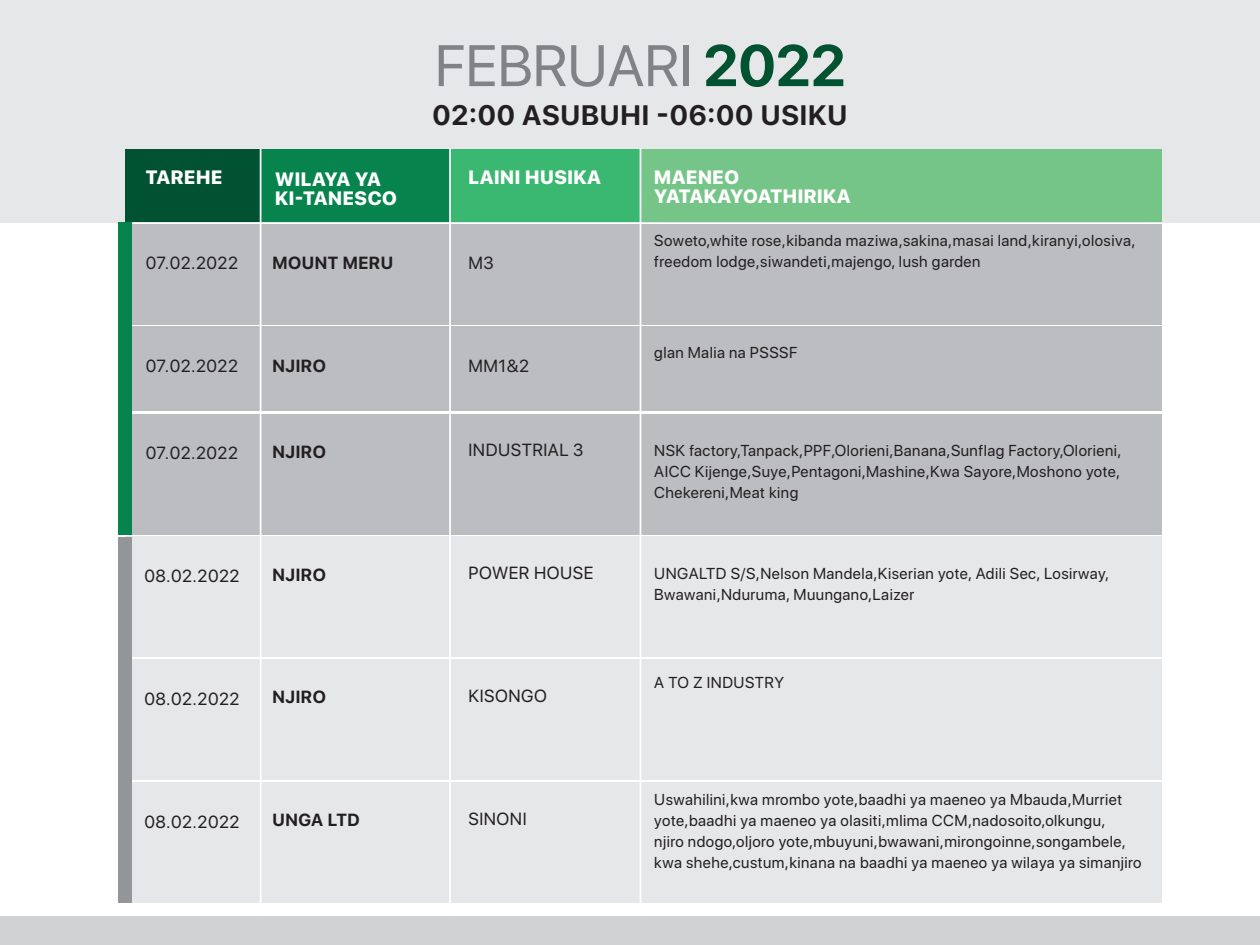
<style>
.page{position:relative;width:1260px;height:945px;background:#fff}
.page>*{position:absolute;margin:0;border:0;box-sizing:border-box;transform-origin:0 0}
.t1{font:58.1px "SF Pro Display";color:#808285}
.t2{font:700 28px "SF Pro Display";letter-spacing:.03em;color:#231f20}
.t3{font:800 19.25px/19.2px "SF Pro Display";letter-spacing:.03em;color:#fff}
.t4{font:17.5px "SF Pro Display";letter-spacing:.03em;color:#231f20}
.t5{font:700 17.5px "SF Pro Display";letter-spacing:.03em;color:#231f20}
.t6{font:15.75px/21px "SF Pro Display";letter-spacing:.03em;color:#231f20}
.s1{font-weight:700;color:#015230}
</style>
<div class="page">
<div style="left:0;top:0;width:1260px;height:222px;background:#e6e7e9"></div>
<div style="left:0;top:917px;width:1260px;height:28px;background:#d1d2d4"></div>
<div style="left:125px;top:149px;width:137px;height:73px;background:#015230"></div>
<div style="left:125px;top:224px;width:1037px;height:101px;background:#bcbdc0"></div>
<div style="left:125px;top:326px;width:1037px;height:85px;background:#bcbdc0"></div>
<div style="left:125px;top:414px;width:1037px;height:120px;background:#bcbdc0"></div>
<div style="left:125px;top:537px;width:1037px;height:120px;background:#e6e7e9"></div>
<div style="left:125px;top:660px;width:1037px;height:120px;background:#e6e7e9"></div>
<div style="left:125px;top:782px;width:1037px;height:121px;background:#e6e7e9"></div>
<div style="left:450px;top:149px;width:190px;height:73px;background:#3ab771"></div>
<div style="left:640px;top:149px;width:522px;height:73px;background:#76c588"></div>
<div style="left:261px;top:149px;width:189px;height:73px;background:#07844d"></div>
<hr style="left:260px;top:149px;width:1px;height:767px;background:#fff">
<hr style="left:449px;top:149px;width:2px;height:767px;background:#fff">
<hr style="left:640px;top:149px;width:1px;height:767px;background:#fff">
<div style="left:119px;top:222px;width:13px;height:312px;background:#07844d"></div>
<div style="left:119px;top:537px;width:13px;height:366px;background:#939598"></div>
<p class="t3" style="left:146px;top:166px;width:78px">TAREHE</p>
<p class="t3" style="left:275px;top:168px;width:123px">WILAYA YA<br>KI-TANESCO</p>
<h1 class="t1" style="left:435px;top:20px;width:412px">FEBRUARI <span class="s1">2022</span></h1>
<h2 class="t2" style="left:432px;top:99px;width:416px">02:00 ASUBUHI -06:00 USIKU</h2>
<p class="t3" style="left:469px;top:166px;width:134px">LAINI HUSIKA</p>
<p class="t3" style="left:654px;top:166px;width:198px">MAENEO<br>YATAKAYOATHIRIKA</p>
<p class="t4" style="left:146px;top:249px;width:94px">07.02.2022</p>
<p class="t5" style="left:272px;top:253px;width:122px">MOUNT MERU</p>
<p class="t4" style="left:469px;top:249px;width:27px">M3</p>
<p class="t4" style="left:146px;top:352px;width:94px">07.02.2022</p>
<p class="t5" style="left:272px;top:355px;width:55px">NJIRO</p>
<p class="t4" style="left:469px;top:352px;width:62px">MM1&amp;2</p>
<p class="t6" style="left:654px;top:230px;width:483px">Soweto,white rose,kibanda maziwa,sakina,masai land,kiranyi,olosiva, freedom lodge,siwandeti,majengo, lush garden</p>
<p class="t6" style="left:654px;top:341px;width:145px">glan Malia na PSSSF</p>
<p class="t4" style="left:146px;top:440px;width:94px">07.02.2022</p>
<p class="t5" style="left:272px;top:441px;width:55px">NJIRO</p>
<p class="t4" style="left:469px;top:436px;width:117px">INDUSTRIAL 3</p>
<p class="t6" style="left:654px;top:440px;width:469px;text-align:justify">NSK factory,Tanpack,PPF,Olorieni,Banana,Sunflag Factory,Olorieni, AICC Kijenge,Suye,Pentagoni,Mashine,Kwa Sayore,Moshono yote, Chekereni,Meat king</p>
<p class="t4" style="left:144px;top:563px;width:96px">08.02.2022</p>
<p class="t5" style="left:272px;top:564px;width:55px">NJIRO</p>
<p class="t4" style="left:469px;top:559px;width:126px">POWER HOUSE</p>
<p class="t6" style="left:654px;top:563px;width:456px">UNGALTD S/S,Nelson Mandela,Kiserian yote, Adili Sec, Losirway,<br>Bwawani,Nduruma, Muungano,Laizer</p>
<p class="t4" style="left:144px;top:685px;width:96px">08.02.2022</p>
<p class="t5" style="left:272px;top:687px;width:55px">NJIRO</p>
<p class="t4" style="left:469px;top:682px;width:80px">KISONGO</p>
<p class="t4" style="left:144px;top:808px;width:96px">08.02.2022</p>
<p class="t5" style="left:272px;top:810px;width:89px">UNGA LTD</p>
<p class="t4" style="left:469px;top:805px;width:60px">SINONI</p>
<p class="t6" style="left:654px;top:672px;width:131px">A TO Z INDUSTRY</p>
<p class="t6" style="left:654px;top:789px;width:489px">Uswahilini,kwa mrombo yote,baadhi ya maeneo ya Mbauda,Murriet yote,baadhi ya maeneo ya olasiti,mlima CCM,nadosoito,olkungu,<br>njiro ndogo,oljoro yote,mbuyuni,bwawani,mirongoinne,songambele, kwa shehe,custum,kinana na baadhi ya maeneo ya wilaya ya simanjiro</p>
</div>
